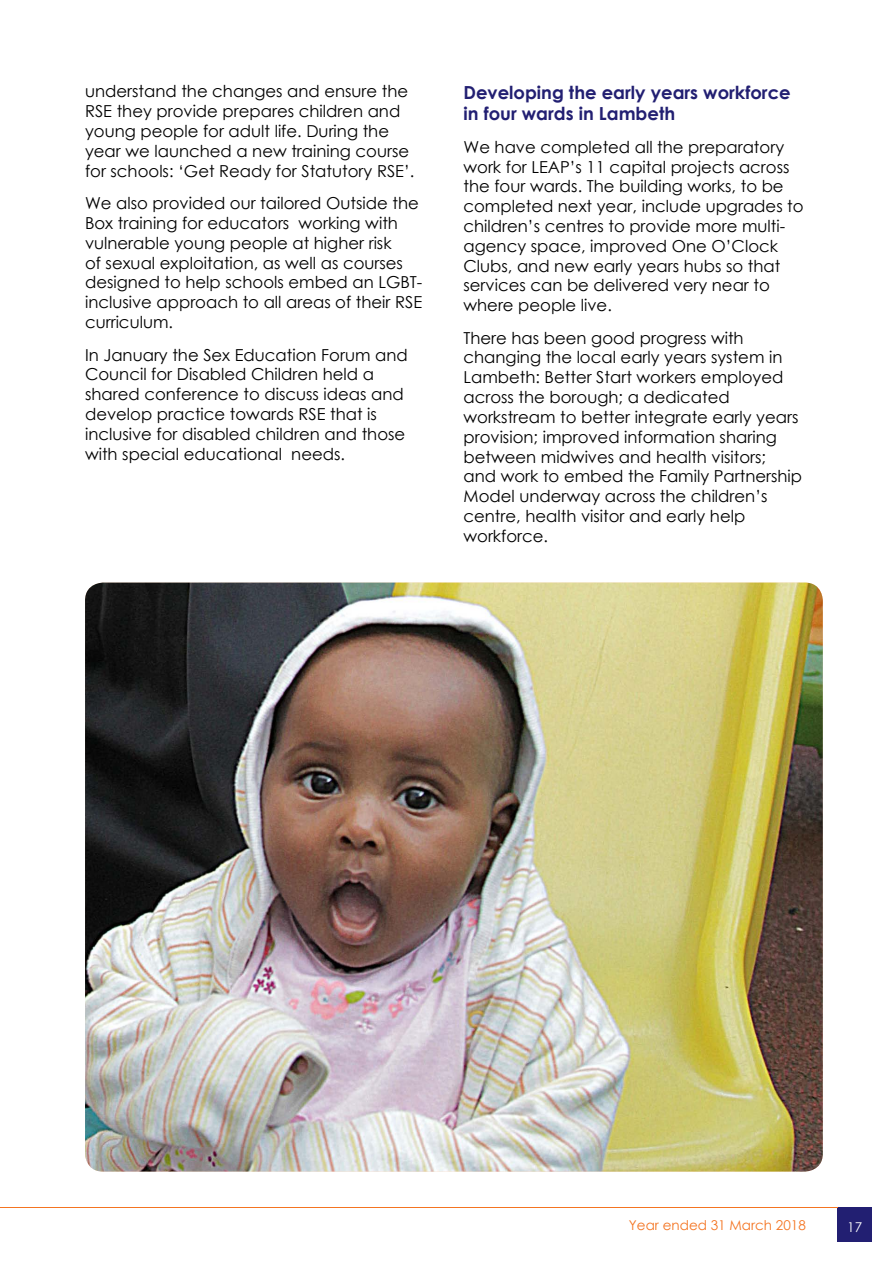
<style>
.page{position:relative;width:893px;height:1263px;background:#fff}
.page>*{position:absolute;margin:0;border:0;box-sizing:border-box;transform-origin:0 0}
.t1{font:700 18px/21.6px "Century Gothic";color:#221f72}
.t2{font:16.5px/19.8px "Century Gothic";color:#000}
.t3{font:13.5px "Century Gothic";color:#f47421}
.t4{font:13.5px "Century Gothic";color:#fff}
</style>
<div class="page">
<div style="left:838px;top:1208px;width:34px;height:34px;background:#221f72"></div>
<hr style="left:0;top:1208px;width:838px;height:1px;background:#f47421">
<img style="left:85px;top:583px;width:738px;height:588px">
<p class="t2" style="left:85px;top:81px;width:331px">understand the changes and ensure the RSE they provide prepares children and young people for adult life. During the year we launched a new training course for schools: ‘Get Ready for Statutory RSE’.</p>
<p class="t2" style="left:85px;top:193px;width:339px">We also provided our tailored Outside the Box training for educators working with vulnerable young people at higher risk<br>of sexual exploitation, as well as courses designed to help schools embed an LGBT&shy;inclusive approach to all areas of their RSE curriculum.</p>
<p class="t2" style="left:85px;top:344px;width:324px">In January the Sex Education Forum and Council for Disabled Children held a shared conference to discuss ideas and develop practice towards RSE that is inclusive for disabled children and those with special educational needs.</p>
<p class="t1" style="left:463px;top:80px;width:329px">Developing the early years workforce in four wards in Lambeth</p>
<p class="t2" style="left:463px;top:137px;width:342px">We have completed all the preparatory work for LEAP’s 11 capital projects across the four wards. The building works, to be completed next year, include upgrades to children’s centres to provide more multi&shy;agency space, improved One O’Clock Clubs, and new early years hubs so that services can be delivered very near to where people live.</p>
<p class="t2" style="left:463px;top:328px;width:340px">There has been good progress with changing the local early years system in Lambeth: Better Start workers employed across the borough; a dedicated workstream to better integrate early years provision; improved information sharing between midwives and health visitors; and work to embed the Family Partnership Model underway across the children’s centre, health visitor and early help workforce.</p>
<p class="t3" style="left:629px;top:1215px;width:178px">Year ended 31 March 2018</p>
<p class="t4" style="left:847px;top:1217px;width:16px">17</p>
</div>
